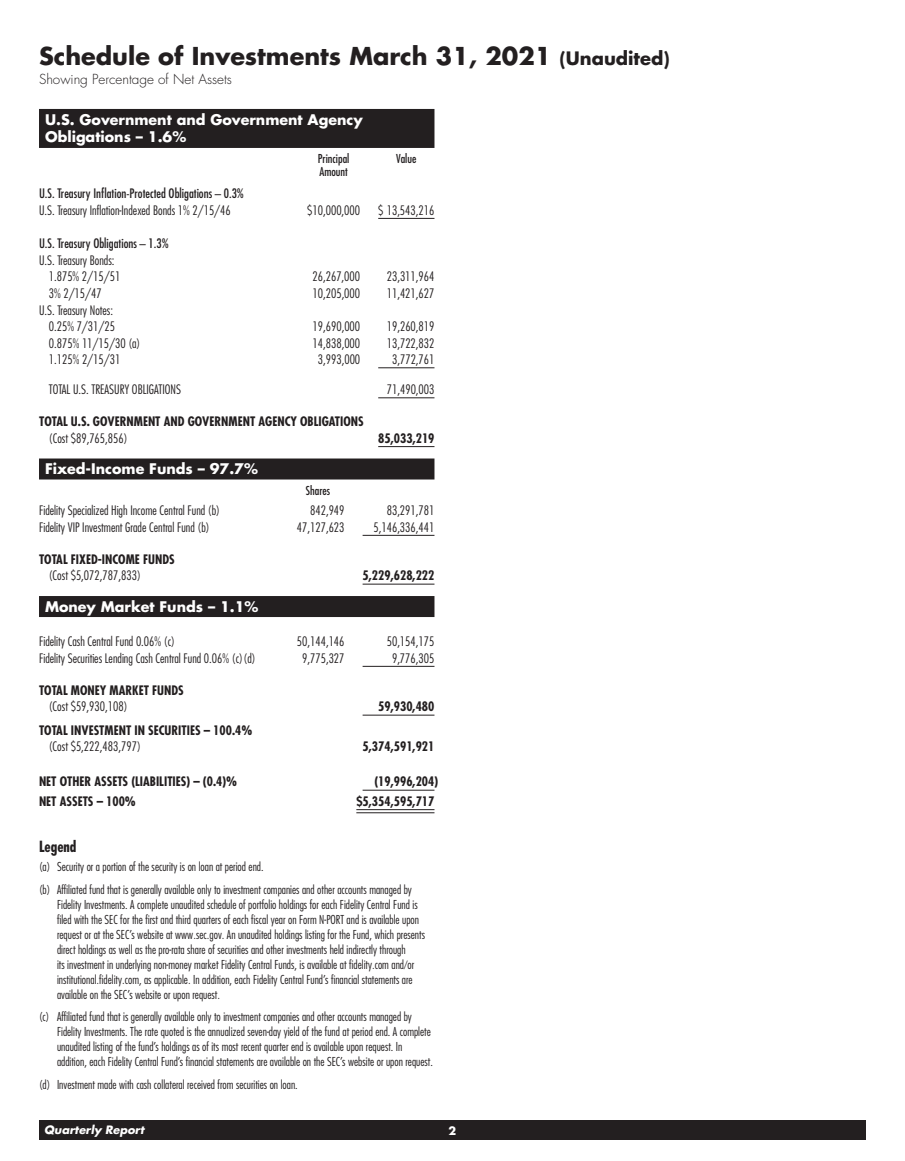
<style>
.page{position:relative;width:905px;height:1161px;background:#fff}
.page>*{position:absolute;margin:0;border:0;box-sizing:border-box;transform-origin:0 0}
.t1{font:700 24px "Futura Std";color:#231f20}
.t2{font:700 condensed 15px "Futura Std";color:#231f20}
.t3{font:700 14.25px/17.1px "Futura Std";color:#fff}
.t4{font:300 13.5px "Futura Std";color:#231f20}
.t5{font:300 condensed 12.75px/16.5px "Futura Std";color:#231f20}
.t6{font:700 condensed 12.75px "Futura Std";color:#231f20}
.t7{font:condensed 12.75px "Futura Std";color:#231f20}
.t8{font:300 condensed 12px/15px "Futura Std";color:#231f20}
.t9{font:condensed 12px/13.5px "Futura Std";color:#231f20}
.t10{font:italic 700 11.25px "Futura Std";color:#fff}
.t11{font:700 11.25px "Futura Std";color:#fff}
.s1{font-size:18px}
.s2{font-family:"Century Std"}
</style>
<div class="page">
<div style="left:39px;top:1120px;width:827px;height:20px;background:#231f20"></div>
<hr style="left:378px;top:218px;width:56px;height:1px;background:#231f20">
<hr style="left:378px;top:367px;width:56px;height:1px;background:#231f20">
<hr style="left:378px;top:398px;width:56px;height:1px;background:#231f20">
<hr style="left:378px;top:446px;width:56px;height:1px;background:#231f20">
<div style="left:39px;top:109px;width:395px;height:39px;background:#231f20"></div>
<hr style="left:362px;top:535px;width:72px;height:1px;background:#231f20">
<hr style="left:362px;top:584px;width:72px;height:1px;background:#231f20">
<div style="left:39px;top:459px;width:395px;height:21px;background:#231f20"></div>
<hr style="left:362px;top:666px;width:72px;height:1px;background:#231f20">
<hr style="left:362px;top:715px;width:72px;height:1px;background:#231f20">
<hr style="left:362px;top:790px;width:72px;height:1px;background:#231f20">
<div style="left:39px;top:596px;width:395px;height:21px;background:#231f20"></div>
<hr style="left:356px;top:809px;width:78px;height:1px;background:#231f20">
<hr style="left:356px;top:812px;width:78px;height:1px;background:#231f20">
<h1 class="t1" style="left:39px;top:40px;width:632px">Schedule of Investments March 31, 2021 <span class="s1">(Unaudited)</span></h1>
<p class="t4" style="left:39px;top:70px;width:194px">Showing Percentage of Net Assets</p>
<p class="t3" style="left:45px;top:111px;width:319px">U.S. Government and Government Agency<br>Obligations – 1.6%</p>
<p class="t9" style="left:318px;top:151px;width:33px">Principal<br>Amount</p>
<p class="t9" style="left:396px;top:151px;width:22px">Value</p>
<p class="t7" style="left:39px;top:186px;width:206px">U.S. Treasury Inflation-Protected Obligations – 0.3%</p>
<p class="t5" style="left:39px;top:202px;width:193px">U.S. Treasury Inflation‑Indexed Bonds 1% 2/15/46</p>
<p class="t5" style="left:307px;top:202px;width:55px">$10,000,000</p>
<p class="t5" style="left:378px;top:202px;width:58px">$ 13,543,216</p>
<p class="t7" style="left:39px;top:236px;width:131px">U.S. Treasury Obligations – 1.3%</p>
<p class="t5" style="left:49px;top:252px;width:73px;text-indent:-10px">U.S. Treasury Bonds:<br>1.875% 2/15/51</p>
<p class="t5" style="left:312px;top:269px;width:49px">26,267,000</p>
<p class="t5" style="left:387px;top:269px;width:49px">23,311,964</p>
<p class="t5" style="left:49px;top:285px;width:54px">3% 2/15/47</p>
<p class="t5" style="left:312px;top:285px;width:49px">10,205,000</p>
<p class="t5" style="left:387px;top:285px;width:49px">11,421,627</p>
<p class="t5" style="left:39px;top:302px;width:77px;text-align:right">U.S. Treasury Notes:<br>0.25% 7/31/25</p>
<p class="t5" style="left:312px;top:318px;width:49px">19,690,000</p>
<p class="t5" style="left:387px;top:318px;width:49px">19,260,819</p>
<p class="t5" style="left:49px;top:335px;width:93px">0.875% 11/15/30 (a)</p>
<p class="t5" style="left:312px;top:335px;width:49px">14,838,000</p>
<p class="t5" style="left:387px;top:335px;width:49px">13,722,832</p>
<p class="t5" style="left:49px;top:351px;width:73px">1.125% 2/15/31</p>
<p class="t5" style="left:318px;top:351px;width:44px">3,993,000</p>
<p class="t5" style="left:392px;top:351px;width:44px">3,772,761</p>
<p class="t5" style="left:49px;top:381px;width:134px">TOTAL U.S. TREASURY OBLIGATIONS</p>
<p class="t5" style="left:387px;top:381px;width:49px">71,490,003</p>
<p class="t6" style="left:39px;top:414px;width:326px">TOTAL U.S. GOVERNMENT AND GOVERNMENT AGENCY OBLIGATIONS</p>
<p class="t5" style="left:49px;top:430px;width:80px">(Cost $89,765,856)</p>
<p class="t6" style="left:378px;top:430px;width:58px">85,033,219</p>
<p class="t3" style="left:45px;top:460px;width:214px">Fixed-Income Funds – 97.7%</p>
<p class="t9" style="left:306px;top:484px;width:26px">Shares</p>
<p class="t5" style="left:39px;top:502px;width:182px">Fidelity Specialized High Income Central Fund (b)</p>
<p class="t5" style="left:310px;top:502px;width:36px">842,949</p>
<p class="t5" style="left:387px;top:502px;width:49px">83,291,781</p>
<p class="t5" style="left:39px;top:519px;width:172px">Fidelity VIP Investment Grade Central Fund (b)</p>
<p class="t5" style="left:297px;top:519px;width:49px">47,127,623</p>
<p class="t5" style="left:373px;top:519px;width:62px">5,146,336,441</p>
<p class="t6" style="left:39px;top:551px;width:137px">TOTAL FIXED-INCOME FUNDS</p>
<p class="t5" style="left:49px;top:567px;width:94px">(Cost $5,072,787,833)</p>
<p class="t6" style="left:362px;top:568px;width:73px">5,229,628,222</p>
<p class="t3" style="left:45px;top:598px;width:215px">Money Market Funds – 1.1%</p>
<p class="t5" style="left:39px;top:633px;width:138px">Fidelity Cash Central Fund 0.06% (c)</p>
<p class="t5" style="left:297px;top:633px;width:49px">50,144,146</p>
<p class="t5" style="left:387px;top:633px;width:49px">50,154,175</p>
<p class="t5" style="left:39px;top:650px;width:218px">Fidelity Securities Lending Cash Central Fund 0.06% (c)(d)</p>
<p class="t5" style="left:302px;top:650px;width:44px">9,775,327</p>
<p class="t5" style="left:392px;top:650px;width:44px">9,776,305</p>
<p class="t6" style="left:39px;top:682px;width:146px">TOTAL MONEY MARKET FUNDS</p>
<p class="t5" style="left:49px;top:698px;width:80px">(Cost $59,930,108)</p>
<p class="t6" style="left:378px;top:699px;width:58px">59,930,480</p>
<p class="t6" style="left:39px;top:722px;width:215px">TOTAL INVESTMENT IN SECURITIES – 100.4%</p>
<p class="t5" style="left:49px;top:738px;width:94px">(Cost $5,222,483,797)</p>
<p class="t6" style="left:362px;top:739px;width:73px">5,374,591,921</p>
<p class="t6" style="left:39px;top:774px;width:200px">NET OTHER ASSETS (LIABILITIES) – (0.4)%</p>
<p class="t6" style="left:374px;top:774px;width:65px">(19,996,204)</p>
<p class="t6" style="left:39px;top:793px;width:98px">NET ASSETS – 100%</p>
<p class="t6" style="left:356px;top:793px;width:80px">$5,354,595,717</p>
<p class="t2" style="left:39px;top:837px;width:39px">Legend</p>
<p class="t8" style="left:39px;top:856px;width:374px;line-height:22.5px">(a) Security or a portion of the security is on loan at period end.<br>(b) Affiliated fund that is generally available only to investment companies and other accounts managed by</p>
<p class="t8" style="left:57px;top:897px;width:369px">Fidelity Investments. A complete unaudited schedule of portfolio holdings for each Fidelity Central Fund is filed with the SEC for the first and third quarters of each fiscal year on Form N-PORT and is available upon request or at the SEC’s website at www<span class="s2">.</span>sec<span class="s2">.</span>gov<span class="s2">.</span> An unaudited holdings listing for the Fund, which presents direct holdings as well as the pro-rata share of securities and other investments held indirectly through<br>its investment in underlying non-money market Fidelity Central Funds, is available at fidelity<span class="s2">.</span>com and<span class="s2">/</span>or institutional<span class="s2">.</span>fidelity<span class="s2">.</span>com, as applicable<span class="s2">.</span> In addition, each Fidelity Central Fund’s financial statements are available on the SEC’s website or upon request<span class="s2">.</span></p>
<p class="t8" style="left:57px;top:1009px;width:377px;text-indent:-18px">(c) Affiliated fund that is generally available only to investment companies and other accounts managed by Fidelity Investments. The rate quoted is the annualized seven-day yield of the fund at period end. A complete unaudited listing of the fund’s holdings as of its most recent quarter end is available upon request. In addition, each Fidelity Central Fund’s financial statements are available on the SEC’s website or upon request.</p>
<p class="t8" style="left:39px;top:1077px;width:260px">(d) Investment made with cash collateral received from securities on loan.</p>
<p class="t10" style="left:44px;top:1123px;width:101px">Quarterly Report</p>
<p class="t11" style="left:448px;top:1124px;width:9px">2</p>
</div>
